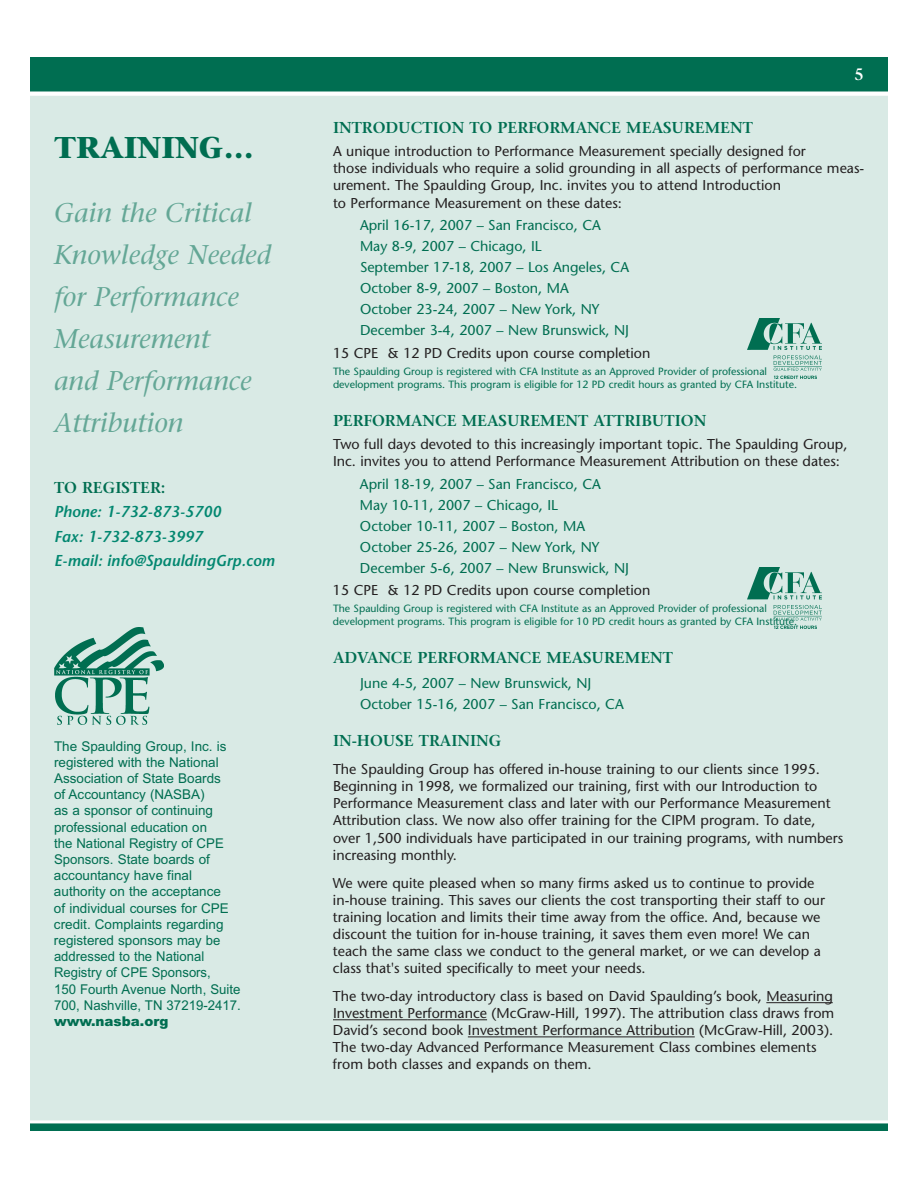
<style>
.page{position:relative;width:918px;height:1188px;background:#fff}
.page>*{position:absolute;margin:0;border:0;box-sizing:border-box;transform-origin:0 0}
.t1{font:700 30px "Stone Serif";color:#006e51}
.t2{font:italic 27px/42px "Stone Serif";color:#64a796}
.t3{font:600 16.5px "Stone Serif";color:#fff}
.t4{font:600 15.75px "Stone Serif";color:#006e51}
.t5{font:italic 600 15.75px/24.3px "Stone Sans";color:#028770}
.t6{font:14.25px/17.1px "Stone Sans";color:#231f20}
.t7{font:14.25px/21px "Stone Sans";color:#006e51}
.t8{font:13.5px/16.2px "Arial MS";color:#006e51}
.t9{font:900 13.5px "Arial";color:#006e51}
.t10{font:10.5px/12.6px "Stone Sans";color:#006e51}
</style>
<div class="page">
<div style="left:28px;top:94px;width:862px;height:1038px;background:#d9eae5"></div>
<hr style="left:766px;top:1002px;width:67px;height:1px;background:#231f20">
<hr style="left:333px;top:1019px;width:94px;height:1px;background:#231f20">
<svg style="left:427px;top:1019px;width:18px;height:1px"></svg>
<hr style="left:445px;top:1019px;width:42px;height:1px;background:#231f20">
<hr style="left:468px;top:1037px;width:94px;height:1px;background:#231f20">
<svg style="left:562px;top:1037px;width:18px;height:1px"></svg>
<hr style="left:580px;top:1037px;width:115px;height:1px;background:#231f20">
<div style="left:28px;top:56px;width:862px;height:37px;background:#006e51"></div>
<div style="left:27px;top:54px;width:864px;height:40px;border:3px solid #fff"></div>
<div style="left:28px;top:1122px;width:862px;height:10px;background:#006e51"></div>
<div style="left:27px;top:1120px;width:864px;height:14px;border:3px solid #fff"></div>
<img style="left:54px;top:628px;width:109px;height:97px">
<img style="left:748px;top:318px;width:74px;height:61px">
<img style="left:748px;top:567px;width:74px;height:61px">
<h1 class="t1" style="left:54px;top:136px;width:201px">TRAINING…</h1>
<h2 class="t2" style="left:54px;top:194px;width:219px">Gain the Critical<br>Knowledge Needed for Performance<br>Measurement<br>and Performance<br>Attribution</h2>
<p class="t4" style="left:54px;top:481px;width:113px">TO REGISTER:</p>
<p class="t5" style="left:54px;top:501px;width:222px">Phone: 1-732-873-5700<br>Fax: 1-732-873-3997<br>E-mail: info@SpauldingGrp.com</p>
<p class="t8" style="left:54px;top:738px;width:188px">The Spaulding Group, Inc. is registered with the National<br>Association of State Boards<br>of Accountancy (NASBA)<br>as a sponsor of continuing professional education on<br>the National Registry of CPE<br>Sponsors. State boards of accountancy have final authority on the acceptance<br>of individual courses for CPE credit. Complaints regarding registered sponsors may be addressed to the National<br>Registry of CPE Sponsors,<br>150 Fourth Avenue North, Suite<br>700, Nashville, TN 37219-2417.</p>
<p class="t9" style="left:54px;top:1013px;width:116px">www.nasba.org</p>
<p class="t3" style="left:854px;top:68px;width:11px">5</p>
<p class="t4" style="left:333px;top:121px;width:421px">INTRODUCTION TO PERFORMANCE MEASUREMENT</p>
<p class="t6" style="left:333px;top:144px;width:533px">A unique introduction to Performance Measurement specially designed for<br>those individuals who require a solid grounding in all aspects of performance meas&shy;urement. The Spaulding Group, Inc. invites you to attend Introduction<br>to Performance Measurement on these dates:</p>
<p class="t7" style="left:360px;top:216px;width:271px">April 16-17, 2007 – San Francisco, CA May 8-9, 2007 – Chicago, IL<br>September 17-18, 2007 – Los Angeles, CA October 8-9, 2007 – Boston, MA<br>October 23-24, 2007 – New York, NY December 3-4, 2007 – New Brunswick, NJ</p>
<p class="t6" style="left:333px;top:346px;width:319px">15 CPE &amp; 12 PD Credits upon course completion</p>
<p class="t10" style="left:333px;top:366px;width:466px">The Spaulding Group is registered with CFA Institute as an Approved Provider of professional development programs. This program is eligible for 12 PD credit hours as granted by CFA Institute.</p>
<p class="t4" style="left:333px;top:414px;width:375px">PERFORMANCE MEASUREMENT ATTRIBUTION</p>
<p class="t6" style="left:333px;top:437px;width:516px">Two full days devoted to this increasingly important topic. The Spaulding Group,<br>Inc. invites you to attend Performance Measurement Attribution on these dates:</p>
<p class="t7" style="left:360px;top:475px;width:271px">April 18-19, 2007 – San Francisco, CA May 10-11, 2007 – Chicago, IL<br>October 10-11, 2007 – Boston, MA October 25-26, 2007 – New York, NY December 5-6, 2007 – New Brunswick, NJ</p>
<p class="t6" style="left:333px;top:583px;width:319px">15 CPE &amp; 12 PD Credits upon course completion</p>
<p class="t10" style="left:333px;top:603px;width:466px">The Spaulding Group is registered with CFA Institute as an Approved Provider of professional development programs. This program is eligible for 10 PD credit hours as granted by CFA Institute.</p>
<p class="t4" style="left:333px;top:651px;width:341px">ADVANCE PERFORMANCE MEASUREMENT</p>
<p class="t7" style="left:360px;top:674px;width:265px">June 4-5, 2007 – New Brunswick, NJ<br>October 15-16, 2007 – San Francisco, CA</p>
<p class="t4" style="left:333px;top:734px;width:170px">IN-HOUSE TRAINING</p>
<p class="t6" style="left:333px;top:762px;width:512px">The Spaulding Group has offered in-house training to our clients since 1995.<br>Beginning in 1998, we formalized our training, first with our Introduction to Performance Measurement class and later with our Performance Measurement Attribution class. We now also offer training for the CIPM program. To date, over 1,500 individuals have participated in our training programs, with numbers increasing monthly.</p>
<p class="t6" style="left:333px;top:876px;width:494px">We were quite pleased when so many firms asked us to continue to provide in-house training. This saves our clients the cost transporting their staff to our training location and limits their time away from the office. And, because we discount the tuition for in-house training, it saves them even more! We can teach the same class we conduct to the general market, or we can develop a class that's suited specifically to meet your needs.</p>
<p class="t6" style="left:333px;top:989px;width:503px">The two-day introductory class is based on David Spaulding’s book, Measuring Investment Performance (McGraw-Hill, 1997). The attribution class draws from David’s second book Investment Performance Attribution (McGraw-Hill, 2003).<br>The two-day Advanced Performance Measurement Class combines elements from both classes and expands on them.</p>
</div>
